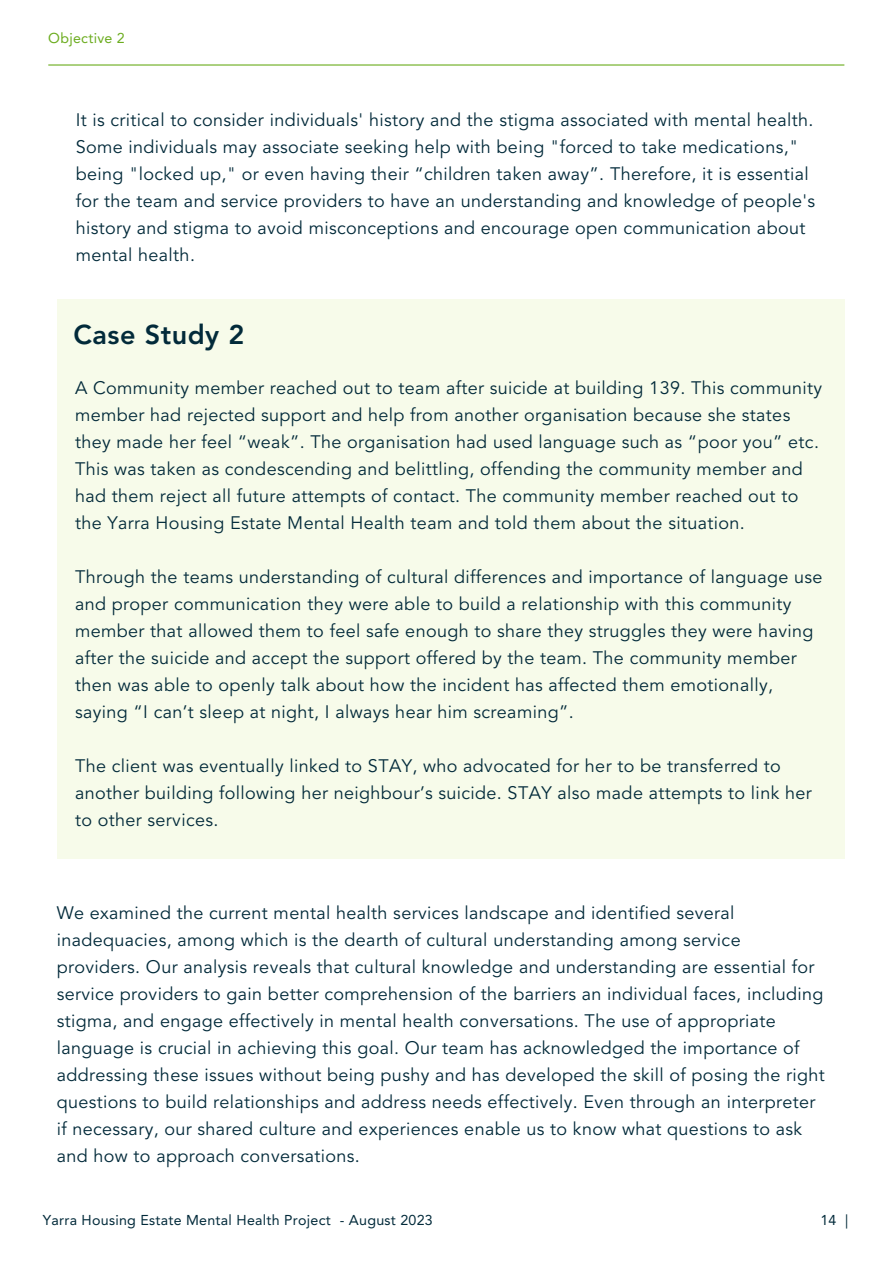
<style>
.page{position:relative;width:893px;height:1264px;background:#fff}
.page>*{position:absolute;margin:0;border:0;box-sizing:border-box;transform-origin:0 0}
.t1{font:800 27px "Avenir LT Std";letter-spacing:.02em;color:#022a3a}
.t2{font:18px/27px "Avenir LT Std";letter-spacing:.02em;color:#022a3a}
.t3{font:14.25px "Avenir LT Std";letter-spacing:.02em;color:#022a3a}
.t4{font:14.25px "Avenir LT Std";letter-spacing:.02em;color:#6bac1e}
</style>
<div class="page">
<div style="left:57px;top:299px;width:787px;height:560px;background:#f7fbea"></div>
<hr style="left:48px;top:64px;width:796px;height:2px;background:#6bac1e">
<p class="t4" style="left:48px;top:33px;width:78px">Objective 2</p>
<p class="t2" style="left:76px;top:108px;width:740px">It is critical to consider individuals' history and the stigma associated with mental health.<br>Some individuals may associate seeking help with being "forced to take medications," being "locked up," or even having their “children taken away”. Therefore, it is essential for the team and service providers to have an understanding and knowledge of people's history and stigma to avoid misconceptions and encourage open communication about mental health.</p>
<p class="t1" style="left:74px;top:323px;width:172px">Case Study 2</p>
<p class="t2" style="left:75px;top:376px;width:748px">A Community member reached out to team after suicide at building 139. This community member had rejected support and help from another organisation because she states they made her feel “weak”. The organisation had used language such as “poor you” etc.<br>This was taken as condescending and belittling, offending the community member and had them reject all future attempts of contact. The community member reached out to the Yarra Housing Estate Mental Health team and told them about the situation.</p>
<p class="t2" style="left:75px;top:564px;width:748px">Through the teams understanding of cultural differences and importance of language use and proper communication they were able to build a relationship with this community member that allowed them to feel safe enough to share they struggles they were having after the suicide and accept the support offered by the team. The community member then was able to openly talk about how the incident has affected them emotionally, saying “I can’t sleep at night, I always hear him screaming”.</p>
<p class="t2" style="left:75px;top:753px;width:738px">The client was eventually linked to STAY, who advocated for her to be transferred to another building following her neighbour’s suicide. STAY also made attempts to link her to other services.</p>
<p class="t2" style="left:57px;top:901px;width:769px">We examined the current mental health services landscape and identified several inadequacies, among which is the dearth of cultural understanding among service providers. Our analysis reveals that cultural knowledge and understanding are essential for service providers to gain better comprehension of the barriers an individual faces, including stigma, and engage effectively in mental health conversations. The use of appropriate language is crucial in achieving this goal. Our team has acknowledged the importance of addressing these issues without being pushy and has developed the skill of posing the right questions to build relationships and address needs effectively. Even through an interpreter if necessary, our shared culture and experiences enable us to know what questions to ask and how to approach conversations.</p>
<p class="t3" style="left:43px;top:1214px;width:391px">Yarra Housing Estate Mental Health Project - August 2023</p>
<p class="t3" style="left:820px;top:1214px;width:29px">14 |</p>
</div>
